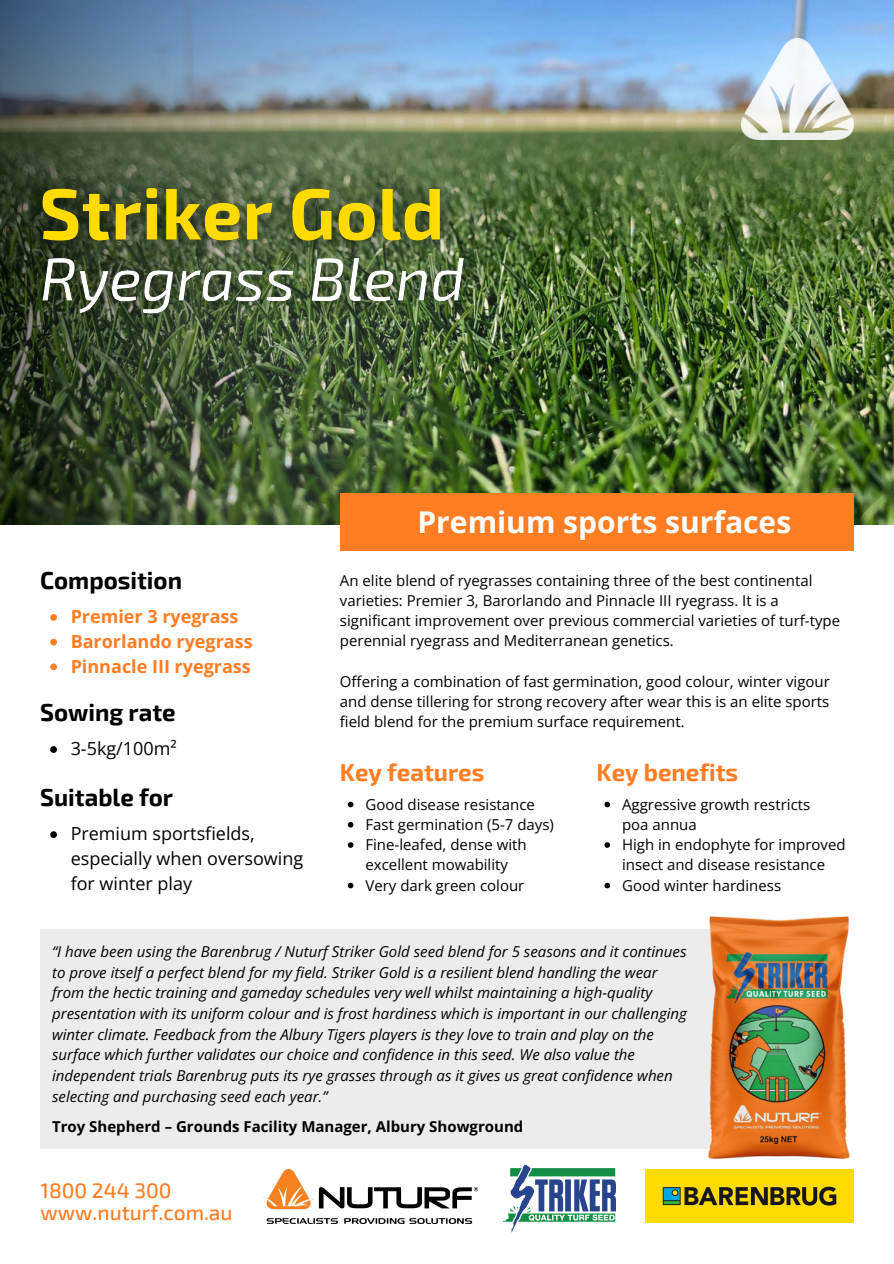
<style>
.page{position:relative;width:894px;height:1264px;background:#fff}
.page>*{position:absolute;margin:0;border:0;box-sizing:border-box;transform-origin:0 0}
.t1{font:700 30px "Open Sans";color:#fff}
.t2{font:700 24px "Exo 2";color:#000}
.t3{font:700 24px "Exo 2";color:#ff7d23}
.t4{font:500 21px "Exo 2";color:#ff7d23}
.t5{font:18px/24.8px "Open Sans";color:#000}
.t6{font:700 18px "Open Sans";color:#ff7d23}
.t7{font:15px/20.2px "Open Sans";color:#000}
.t8{font:italic 15px/20.7px "Open Sans";color:#000}
.t9{font:700 15px "Open Sans";color:#000}
</style>
<div class="page">
<img style="left:547px;top:0;width:346px;height:524px">
<img style="left:0;top:0;width:547px;height:525px">
<div style="left:340px;top:493px;width:512px;height:58px;background:#ff7d23"></div>
<img style="left:741px;top:39px;width:112px;height:101px">
<svg style="left:348px;top:801px;width:5px;height:6px"></svg>
<svg style="left:348px;top:822px;width:5px;height:5px"></svg>
<svg style="left:348px;top:842px;width:5px;height:5px"></svg>
<svg style="left:348px;top:882px;width:5px;height:6px"></svg>
<svg style="left:604px;top:801px;width:6px;height:6px"></svg>
<svg style="left:604px;top:842px;width:6px;height:5px"></svg>
<svg style="left:604px;top:882px;width:6px;height:6px"></svg>
<svg style="left:50px;top:614px;width:7px;height:6px"></svg>
<svg style="left:50px;top:638px;width:7px;height:7px"></svg>
<svg style="left:50px;top:663px;width:7px;height:7px"></svg>
<svg style="left:50px;top:746px;width:7px;height:7px"></svg>
<img style="left:12px;top:159px;width:459px;height:115px">
<img style="left:16px;top:233px;width:474px;height:109px">
<svg style="left:50px;top:831px;width:7px;height:7px"></svg>
<img style="left:645px;top:1169px;width:208px;height:53px">
<img style="left:263px;top:1169px;width:214px;height:54px">
<img style="left:503px;top:1165px;width:112px;height:67px">
<div style="left:40px;top:929px;width:693px;height:220px;background:#ececec"></div>
<img style="left:670px;top:916px;width:184px;height:267px">
<p class="t2" style="left:40px;top:565px;width:143px">Composition</p>
<p class="t6" style="left:71px;top:603px;width:169px">Premier 3 ryegrass</p>
<p class="t6" style="left:71px;top:628px;width:183px">Barorlando ryegrass</p>
<p class="t6" style="left:71px;top:653px;width:181px">Pinnacle III ryegrass</p>
<p class="t2" style="left:40px;top:697px;width:137px">Sowing rate</p>
<p class="t5" style="left:71px;top:735px;width:107px">3-5kg/100m²</p>
<p class="t2" style="left:40px;top:782px;width:134px">Suitable for</p>
<p class="t5" style="left:71px;top:821px;width:234px">Premium sportsfields, especially when oversowing for winter play</p>
<p class="t1" style="left:417px;top:500px;width:375px">Premium sports surfaces</p>
<p class="t7" style="left:340px;top:569px;width:501px">An elite blend of ryegrasses containing three of the best continental varieties: Premier 3, Barorlando and Pinnacle III ryegrass. It is a significant improvement over previous commercial varieties of turf-type perennial ryegrass and Mediterranean genetics.</p>
<p class="t7" style="left:340px;top:671px;width:491px;text-align:justify">Offering a combination of fast germination, good colour, winter vigour and dense tillering for strong recovery after wear this is an elite sports field blend for the premium surface requirement.</p>
<p class="t3" style="left:340px;top:757px;width:146px">Key features</p>
<p class="t3" style="left:596px;top:757px;width:143px">Key benefits</p>
<p class="t7" style="left:365px;top:793px;width:171px">Good disease resistance</p>
<p class="t7" style="left:365px;top:813px;width:190px">Fast germination (5-7 days)</p>
<p class="t7" style="left:365px;top:834px;width:163px">Fine-leafed, dense with excellent mowability</p>
<p class="t7" style="left:365px;top:874px;width:160px">Very dark green colour</p>
<p class="t7" style="left:622px;top:793px;width:190px">Aggressive growth restricts poa annua</p>
<p class="t7" style="left:622px;top:834px;width:225px">High in endophyte for improved insect and disease resistance</p>
<p class="t7" style="left:622px;top:874px;width:160px">Good winter hardiness</p>
<p class="t8" style="left:52px;top:941px;width:636px">“I have been using the Barenbrug / Nuturf Striker Gold seed blend for 5 seasons and it continues to prove itself a perfect blend for my field. Striker Gold is a resilient blend handling the wear from the hectic training and gameday schedules very well whilst maintaining a high-quality presentation with its uniform colour and is frost hardiness which is important in our challenging winter climate. Feedback from the Albury Tigers players is they love to train and play on the surface which further validates our choice and confidence in this seed. We also value the independent trials Barenbrug puts its rye grasses through as it gives us great confidence when selecting and purchasing seed each year.”</p>
<p class="t9" style="left:52px;top:1116px;width:472px">Troy Shepherd – Grounds Facility Manager, Albury Showground</p>
<p class="t4" style="left:41px;top:1177px;width:132px">1800 244 300</p>
<p class="t4" style="left:41px;top:1198px;width:193px">www.nuturf.com.au</p>
</div>
